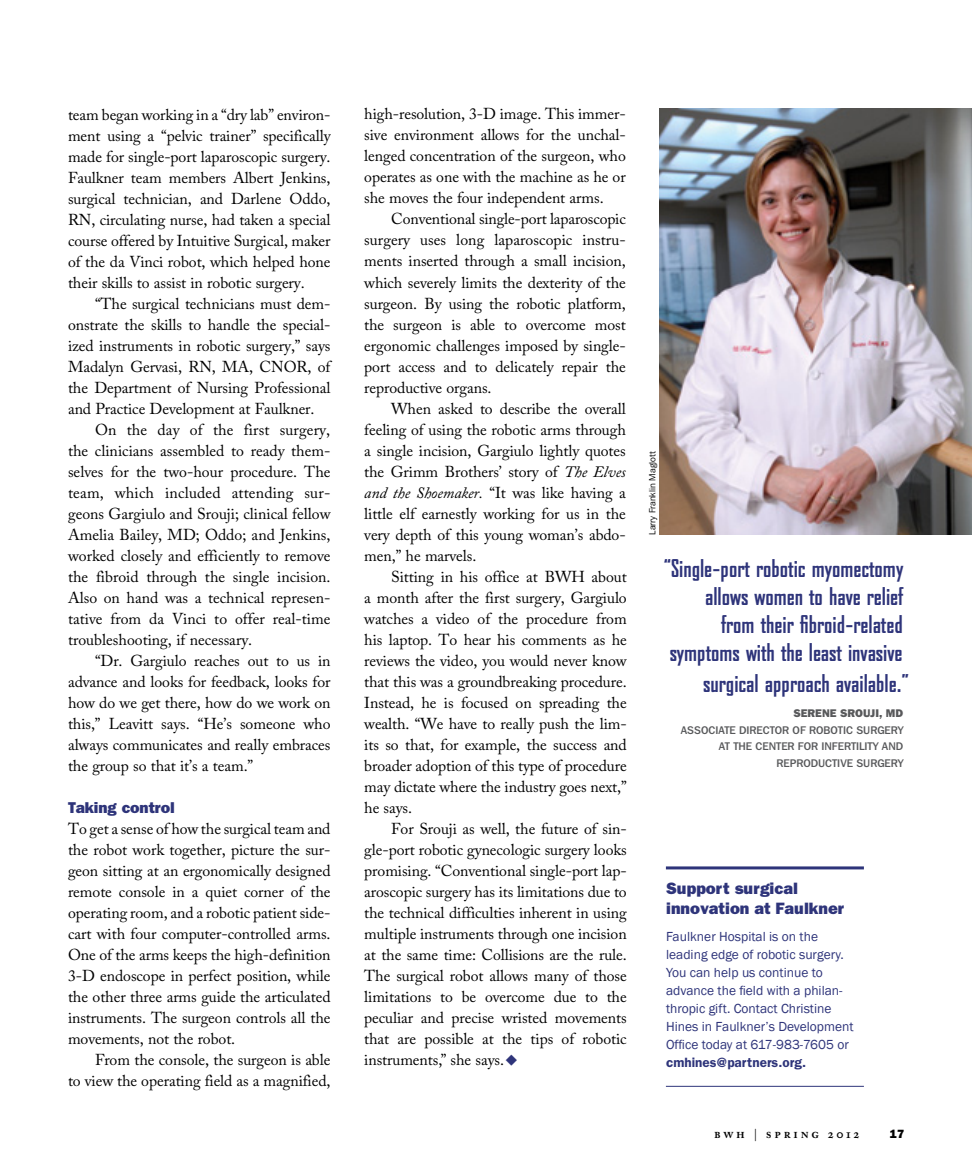
<style>
.page{position:relative;width:972px;height:1165px;background:#fff}
.page>*{position:absolute;margin:0;border:0;box-sizing:border-box;transform-origin:0 0}
.t1{font:700 23.4px/28.2px "Bureau Agency";color:#2e347a;text-align:right}
.t2{font:800 16.5px/19.5px "Franklin Gothic";color:#2e347a}
.t3{font:15.75px/21px "Adobe Caslon Pro";letter-spacing:-.005em;color:#000;text-align:justify}
.t4{font:800 15.75px "Franklin Gothic";letter-spacing:-.005em;color:#2e347a}
.t5{font:13.5px/18px "Franklin Gothic";color:#2e347a}
.t6{font:600 13.5px "Franklin Gothic";color:#2e347a}
.t7{font:600 13.5px "Adobe Caslon Exp";letter-spacing:.2em;color:#000}
.t8{font:800 12px "Franklin Gothic";color:#000}
.t9{font:500 11.1px/16.5px "Franklin Gothic IT Cby BT";color:#58595b;text-align:right}
.t10{font:800 11.1px "Franklin Gothic IT Cby BT";color:#58595b}
.t11{font:9px "Franklin Gothic IT Cby BT";color:#000}
.s1{font-style:italic}
.s2{color:#2e347a}
.s3{font-family:"Adobe Caslon Pro";font-weight:400;font-size:12px}
</style>
<div class="page">
<img style="left:660px;top:108px;width:312px;height:426px">
<hr style="left:666px;top:866px;width:198px;height:3px;background:#2e347a">
<hr style="left:666px;top:1085px;width:198px;height:1px;background:#2e347a">
<p class="t3" style="left:68px;top:104px;width:264px">team began working in a “dry lab” environ&shy;ment using a “pelvic trainer” specifically made for single-port laparoscopic surgery.<br>Faulkner team members Albert Jenkins, surgical technician, and Darlene Oddo, RN, circulating nurse, had taken a special course offered by Intuitive Surgical, maker of the da Vinci robot, which helped hone their skills to assist in robotic surgery.</p>
<p class="t3" style="left:68px;top:293px;width:264px;text-indent:27px">“The surgical technicians must dem&shy;onstrate the skills to handle the special&shy;ized instruments in robotic surgery,” says Madalyn Gervasi, RN, MA, CNOR, of the Department of Nursing Professional and Practice Development at Faulkner.</p>
<p class="t3" style="left:68px;top:419px;width:264px;text-indent:27px">On the day of the first surgery, the clinicians assembled to ready them&shy;selves for the two-hour procedure. The team, which included attending sur&shy;geons Gargiulo and Srouji; clinical fellow Amelia Bailey, MD; Oddo; and Jenkins, worked closely and efficiently to remove the fibroid through the single incision.<br>Also on hand was a technical represen&shy;tative from da Vinci to offer real-time troubleshooting, if necessary.</p>
<p class="t3" style="left:68px;top:650px;width:264px;text-indent:27px">“Dr. Gargiulo reaches out to us in advance and looks for feedback, looks for how do we get there, how do we work on this,” Leavitt says. “He’s someone who always communicates and really embraces the group so that it’s a team.”</p>
<p class="t4" style="left:68px;top:798px;width:108px">Taking control</p>
<p class="t3" style="left:68px;top:817px;width:264px">To get a sense of how the surgical team and the robot work together, picture the sur&shy;geon sitting at an ergonomically designed remote console in a quiet corner of the operating room, and a robotic patient side&shy;cart with four computer-controlled arms.<br>One of the arms keeps the high-definition 3-D endoscope in perfect position, while the other three arms guide the articulated instruments. The surgeon controls all the movements, not the robot.</p>
<p class="t3" style="left:68px;top:1048px;width:264px;text-align:right">From the console, the surgeon is able<br>to view the operating field as a magnified,</p>
<p class="t3" style="left:364px;top:103px;width:263px">high-resolution, 3-D image. This immer&shy;sive environment allows for the unchal&shy;lenged concentration of the surgeon, who operates as one with the machine as he or she moves the four independent arms.</p>
<p class="t3" style="left:364px;top:208px;width:263px;text-indent:27px">Conventional single-port laparoscopic surgery uses long laparoscopic instru&shy;ments inserted through a small incision, which severely limits the dexterity of the surgeon. By using the robotic platform, the surgeon is able to overcome most ergonomic challenges imposed by single&shy;port access and to delicately repair the reproductive organs.</p>
<p class="t3" style="left:364px;top:397px;width:263px;text-indent:27px">When asked to describe the overall feeling of using the robotic arms through a single incision, Gargiulo lightly quotes the Grimm Brothers’ story of <span class="s1">The Elves and the Shoemaker.</span> “It was like having a little elf earnestly working for us in the very depth of this young woman’s abdo&shy;men,” he marvels.</p>
<p class="t3" style="left:364px;top:565px;width:264px;text-indent:27px">Sitting in his office at BWH about a month after the first surgery, Gargiulo watches a video of the procedure from his laptop. To hear his comments as he reviews the video, you would never know that this was a groundbreaking procedure.<br>Instead, he is focused on spreading the wealth. “We have to really push the lim&shy;its so that, for example, the success and broader adoption of this type of procedure may dictate where the industry goes next,” he says.</p>
<p class="t3" style="left:364px;top:817px;width:264px;text-indent:27px">For Srouji as well, the future of sin&shy;gle-port robotic gynecologic surgery looks promising. “Conventional single-port lap&shy;aroscopic surgery has its limitations due to the technical difficulties inherent in using multiple instruments through one incision at the same time: Collisions are the rule.<br>The surgical robot allows many of those limitations to be overcome due to the peculiar and precise wristed movements that are possible at the tips of robotic instruments,” she says.<span class="s2">◆</span></p>
<p class="t11" style="left:647px;top:534px;width:84px;rotate:-90deg">Larry Franklin Maglott</p>
<h1 class="t1" style="left:663px;top:554px;width:241px">“Single-port robotic myomectomy allows women to have relief<br>from their fibroid-related symptoms with the least invasive</h1>
<h1 class="t1" style="left:703px;top:669px;width:208px">surgical approach available.”</h1>
<p class="t10" style="left:793px;top:706px;width:111px">SERENE SROUJI, MD</p>
<p class="t9" style="left:681px;top:721px;width:224px">ASSOCIATE DIRECTOR OF ROBOTIC SURGERY<br>AT THE CENTER FOR INFERTILITY AND<br>REPRODUCTIVE SURGERY</p>
<p class="t2" style="left:666px;top:878px;width:180px">Support surgical innovation at Faulkner</p>
<p class="t5" style="left:666px;top:927px;width:189px">Faulkner Hospital is on the leading edge of robotic surgery.<br>You can help us continue to advance the field with a philan&shy;thropic gift. Contact Christine<br>Hines in Faulkner’s Development<br>Office today at 617-983-7605 or</p>
<p class="t6" style="left:666px;top:1053px;width:142px">cmhines@partners.org.</p>
<p class="t7" style="left:714px;top:1126px;width:147px">bwh <span class="s3">|</span> spring 2012</p>
<p class="t8" style="left:890px;top:1126px;width:16px">17</p>
</div>
